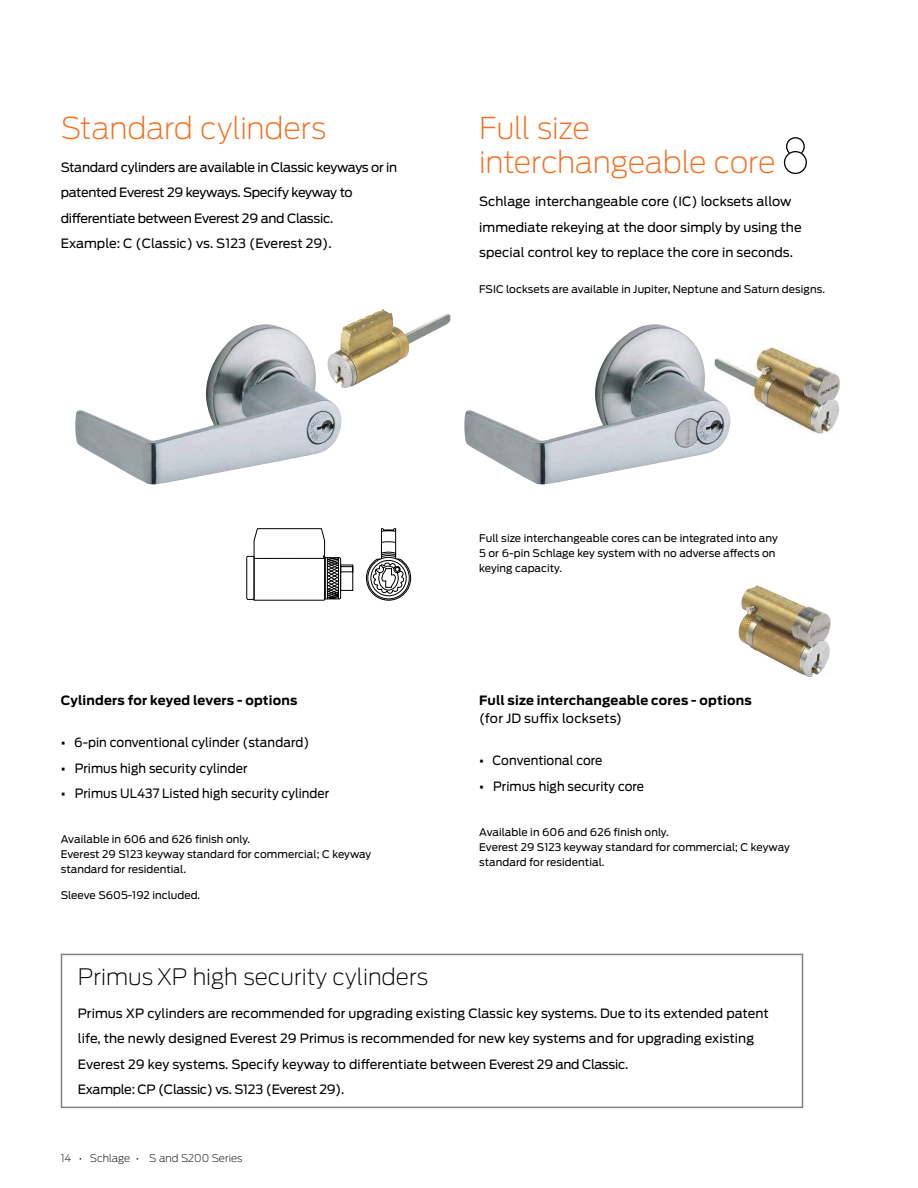
<style>
.page{position:relative;width:918px;height:1188px;background:#fff}
.page>*{position:absolute;margin:0;border:0;box-sizing:border-box;transform-origin:0 0}
.t1{font:200 30px/34.5px "Antenna";letter-spacing:-.015em;color:#f36f21}
.t2{font:200 22.5px "Antenna";color:#000}
.t3{font:12.75px/25.5px "Antenna";color:#000}
.t4{font:12.75px/25.5px "Antenna";letter-spacing:-.02em;color:#000}
.t5{font:12.75px "Antenna";color:#000;scale:.95 1}
.t6{font:700 12.75px "Antenna";letter-spacing:.015em;color:#000}
.t7{font:10.5px/15px "Antenna";letter-spacing:.005em;color:#000}
.t8{font:200 10.5px "Antenna";color:#000}
.s1{font-weight:700}
</style>
<div class="page">
<img style="left:464px;top:324px;width:264px;height:161px">
<svg style="left:246px;top:528px;width:165px;height:73px"></svg>
<div style="left:61px;top:954px;width:742px;height:154px;border:2px solid #808285"></div>
<img style="left:75px;top:324px;width:267px;height:161px">
<img style="left:738px;top:585px;width:93px;height:92px">
<img style="left:326px;top:309px;width:125px;height:79px">
<img style="left:714px;top:348px;width:126px;height:85px">
<svg style="left:784px;top:137px;width:23px;height:37px"></svg>
<h1 class="t1" style="left:61px;top:111px;width:267px">Standard cylinders</h1>
<p class="t4" style="left:61px;top:154px;width:338px">Standard cylinders are available in Classic keyways or in patented Everest 29 keyways. Specify keyway to differentiate between Everest 29 and Classic.<br>Example: C (Classic) vs. S123 (Everest 29).</p>
<h1 class="t1" style="left:479px;top:111px;width:298px">Full size interchangeable core</h1>
<p class="t3" style="left:479px;top:189px;width:324px">Schlage interchangeable core (IC) locksets allow immediate rekeying at the door simply by using the special control key to replace the core in seconds.</p>
<p class="t7" style="left:479px;top:282px;width:347px">FSIC locksets are available in Jupiter, Neptune and Saturn designs.</p>
<p class="t6" style="left:61px;top:693px;width:238px">Cylinders for keyed levers - options</p>
<p class="t5" style="left:61px;top:735px;width:263px"><span class="s1">•</span> 6-pin conventional cylinder (standard)</p>
<p class="t5" style="left:61px;top:761px;width:198px"><span class="s1">•</span> Primus high security cylinder</p>
<p class="t5" style="left:61px;top:786px;width:284px"><span class="s1">•</span> Primus UL437 Listed high security cylinder</p>
<p class="t7" style="left:61px;top:832px;width:312px">Available in 606 and 626 finish only.<br>Everest 29 S123 keyway standard for commercial; C keyway standard for residential.</p>
<p class="t7" style="left:61px;top:888px;width:141px">Sleeve S605-192 included.</p>
<p class="t7" style="left:479px;top:530px;width:300px">Full size interchangeable cores can be integrated into any<br>5 or 6-pin Schlage key system with no adverse affects on keying capacity.</p>
<p class="t6" style="left:479px;top:693px;width:274px">Full size interchangeable cores - options</p>
<p class="t3" style="left:479px;top:706px;width:144px">(for JD suffix locksets)</p>
<p class="t5" style="left:479px;top:753px;width:131px"><span class="s1">•</span> Conventional core</p>
<p class="t5" style="left:479px;top:779px;width:175px"><span class="s1">•</span> Primus high security core</p>
<p class="t7" style="left:479px;top:825px;width:312px">Available in 606 and 626 finish only.<br>Everest 29 S123 keyway standard for commercial; C keyway standard for residential.</p>
<h2 class="t2" style="left:78px;top:964px;width:352px">Primus XP high security cylinders</h2>
<p class="t3" style="left:78px;top:1000px;width:692px">Primus XP cylinders are recommended for upgrading existing Classic key systems. Due to its extended patent life, the newly designed Everest 29 Primus is recommended for new key systems and for upgrading existing Everest 29 key systems. Specify keyway to differentiate between Everest 29 and Classic.<br>Example: CP (Classic) vs. S123 (Everest 29).</p>
<p class="t8" style="left:61px;top:1152px;width:183px">14 • Schlage • S and S200 Series</p>
</div>
